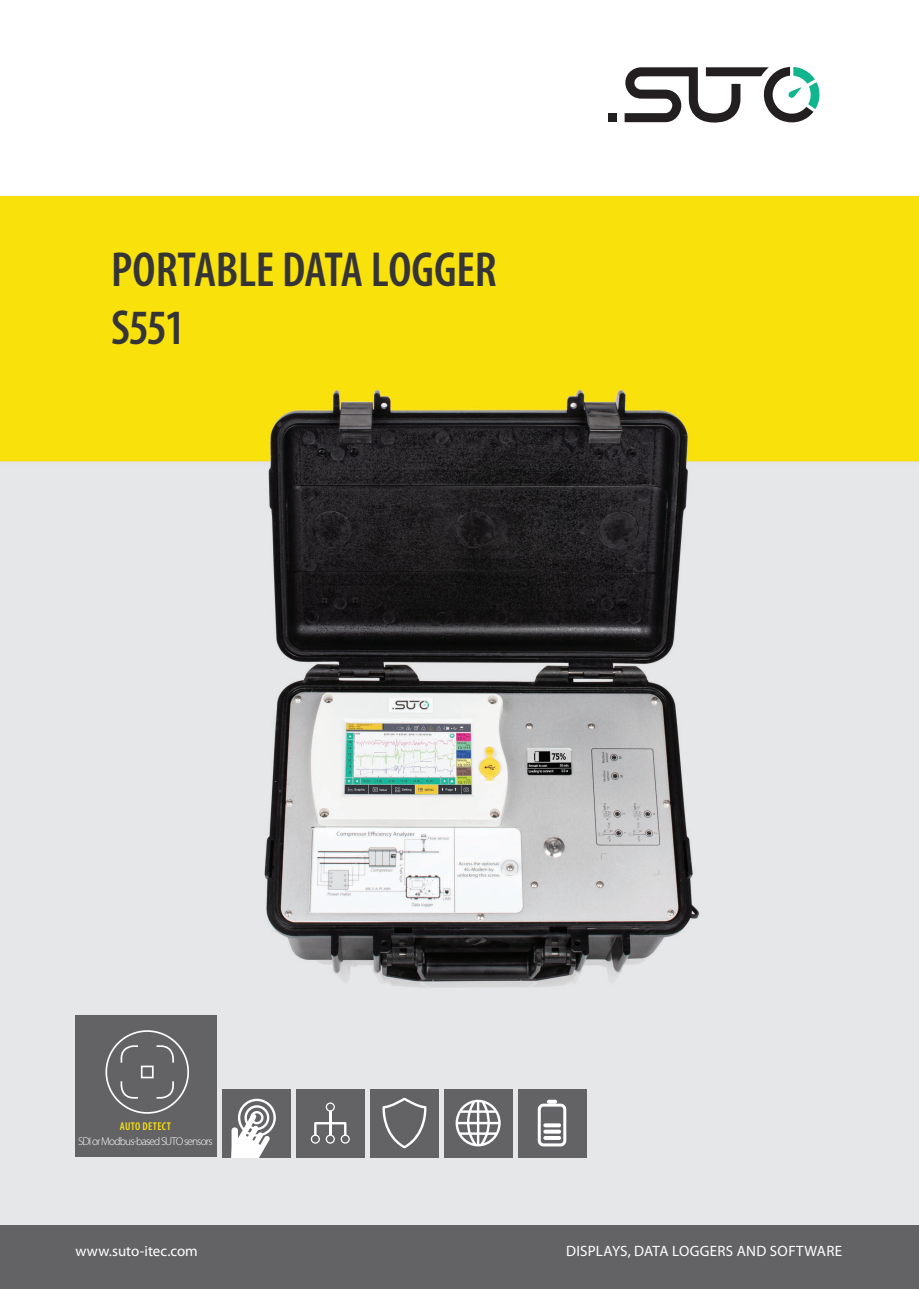
<style>
.page{position:relative;width:919px;height:1289px;background:#fff}
.page>*{position:absolute;margin:0;border:0;box-sizing:border-box;transform-origin:0 0}
.t1{font:600 condensed 49.5px/58.2px "Myriad Pro";letter-spacing:-.01em;color:#353537}
.t2{font:15px "Myriad Pro";letter-spacing:.015em;color:#fff}
.t3{font:300 11.25px "Myriad Pro";letter-spacing:-.07em;color:#fff}
.t4{font:600 condensed 11.25px "Myriad Pro";letter-spacing:.03em;color:#fae10b}
</style>
<div class="page">
<img style="left:0;top:196px;width:918px;height:1029px">
<svg style="left:624px;top:67px;width:196px;height:56px"></svg>
<div style="left:608px;top:113px;width:9px;height:9px;background:#231f20"></div>
<div style="left:75px;top:1015px;width:141px;height:142px;background:#636366"></div>
<div style="left:222px;top:1088px;width:68px;height:69px;background:#636366"></div>
<svg style="left:296px;top:1088px;width:68px;height:69px"></svg>
<div style="left:370px;top:1088px;width:68px;height:68px;background:#636366"></div>
<div style="left:444px;top:1088px;width:68px;height:68px;background:#636366"></div>
<div style="left:518px;top:1088px;width:68px;height:69px;background:#636366"></div>
<div style="left:105px;top:1030px;width:84px;height:83px;border:2px solid #fff;border-radius:50%"></div>
<svg style="left:120px;top:1045px;width:54px;height:54px"></svg>
<svg style="left:231px;top:1098px;width:45px;height:59px"></svg>
<div style="left:296px;top:1089px;width:68px;height:67px;background:#636366"></div>
<svg style="left:326px;top:1102px;width:9px;height:9px"></svg>
<svg style="left:311px;top:1121px;width:39px;height:22px"></svg>
<hr style="left:329px;top:1111px;width:2px;height:24px;background:#fff">
<svg style="left:382px;top:1097px;width:45px;height:51px"></svg>
<svg style="left:455px;top:1099px;width:45px;height:47px"></svg>
<div style="left:537px;top:1103px;width:29px;height:43px;border:3px solid #fff;border-radius:4px"></div>
<svg style="left:547px;top:1099px;width:10px;height:4px"></svg>
<svg style="left:543px;top:1135px;width:18px;height:4px"></svg>
<svg style="left:543px;top:1129px;width:18px;height:4px"></svg>
<svg style="left:543px;top:1123px;width:18px;height:4px"></svg>
<div style="left:0;top:1225px;width:918px;height:63px;background:#636366"></div>
<h1 class="t1" style="left:111px;top:241px;width:387px">PORTABLE DATA LOGGER<br>S551</h1>
<p class="t4" style="left:120px;top:1120px;width:53px">AUTO DETECT</p>
<p class="t3" style="left:78px;top:1135px;width:136px">SDIor Modbus-based SUTO sensors</p>
<p class="t2" style="left:75px;top:1242px;width:124px">www.suto-itec.com</p>
<p class="t2" style="left:566px;top:1242px;width:278px">DISPLAYS, DATA LOGGERS AND SOFTWARE</p>
</div>
